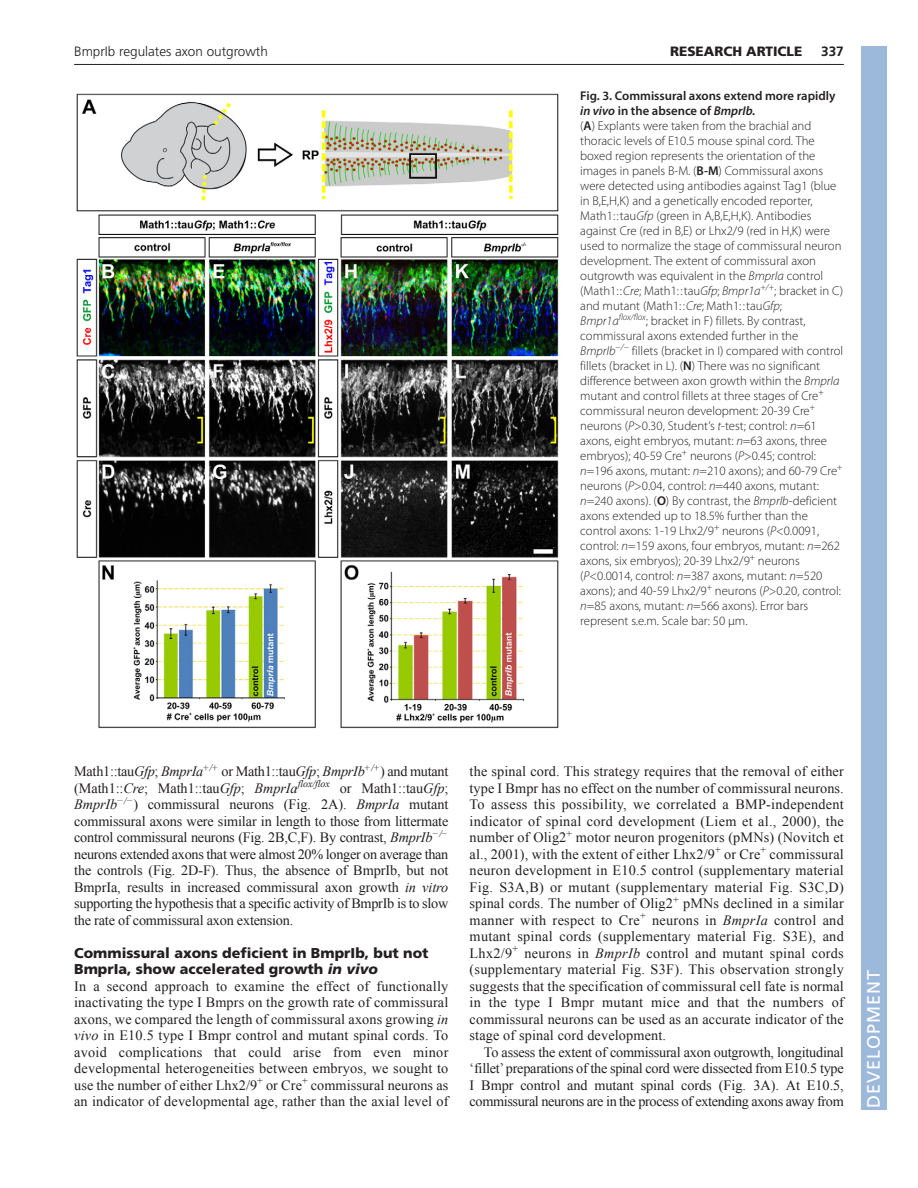
<style>
.page{position:relative;width:918px;height:1188px;background:#fff}
.page>*{position:absolute;margin:0;border:0;box-sizing:border-box;transform-origin:0 0}
.t1{font:18px "Frutiger LT Std";letter-spacing:.055em;color:#fff}
.t2{font:14.25px/16.5px "Times New Roman";letter-spacing:-.005em;color:#231f20;text-align:justify}
.t3{font:900 14.25px/16.5px "Frutiger LT Std";color:#231f20}
.t4{font:300 13.5px "Frutiger";color:#231f20}
.t5{font:900 13.5px "Frutiger LT Std";color:#231f20}
.t6{font:700 13.5px "Frutiger LT Std";color:#231f20}
.t7{font:300 12.75px/15px "Myriad Pro";color:#231f20}
.s1{font-weight:600}
.s2{font-weight:600;font-style:italic}
.s3{font-style:italic}
</style>
<div class="page">
<hr style="left:74px;top:64px;width:770px;height:1px;background:#231f20">
<img style="left:76px;top:93px;width:483px;height:636px">
<div style="left:861px;top:46px;width:25px;height:1064px;background:#9cb9db"></div>
<p class="t4" style="left:74px;top:46px;width:195px">BmprIb regulates axon outgrowth</p>
<p class="t5" style="left:670px;top:46px;width:134px">RESEARCH ARTICLE</p>
<p class="t6" style="left:821px;top:46px;width:24px">337</p>
<p class="t7" style="left:580px;top:89px;width:265px"><span class="s1">Fig. 3. Commissural axons extend more rapidly </span><span class="s2">in vivo</span> <span class="s1">in the absence of</span> <span class="s2">BmprIb.<br></span>(<span class="s1">A</span>) Explants were taken from the brachial and thoracic levels of E10.5 mouse spinal cord. The boxed region represents the orientation of the images in panels B-M. (<span class="s1">B-M</span>) Commissural axons were detected using antibodies against Tag1 (blue in B,E,H,K) and a genetically encoded reporter, Math1::tau<span class="s3">Gfp</span> (green in A,B,E,H,K). Antibodies against Cre (red in B,E) or Lhx2/9 (red in H,K) were used to normalize the stage of commissural neuron development. The extent of commissural axon outgrowth was equivalent in the <span class="s3">BmprIa</span> control (Math1::<span class="s3">Cre</span>; Math1::tau<span class="s3">Gfp</span>; <span class="s3">Bmpr1a</span><sup>+/+</sup>; bracket in C) and mutant (Math1::<span class="s3">Cre</span>; Math1::tau<span class="s3">Gfp</span>; <span class="s3">Bmpr1a</span><sup>flox/flox</sup>; bracket in F) fillets. By contrast, commissural axons extended further in the <span class="s3">BmprIb</span><sup>−/−</sup> fillets (bracket in I) compared with control fillets (bracket in L). (<span class="s1">N</span>) There was no significant difference between axon growth within the <span class="s3">BmprIa </span>mutant and control fillets at three stages of Cre<sup>+ </sup>commissural neuron development: 20-39 Cre<sup>+ </sup>neurons (<span class="s3">P</span>&gt;0.30, Student’s <span class="s3">t</span>-test; control: <span class="s3">n</span>=61 axons, eight embryos, mutant: <span class="s3">n</span>=63 axons, three embryos); 40-59 Cre<sup>+</sup> neurons (<span class="s3">P</span>&gt;0.45; control: <span class="s3">n</span>=196 axons, mutant: <span class="s3">n</span>=210 axons); and 60-79 Cre<sup>+ </sup>neurons (<span class="s3">P</span>&gt;0.04, control: <span class="s3">n</span>=440 axons, mutant: <span class="s3">n</span>=240 axons). (<span class="s1">O</span>) By contrast, the <span class="s3">BmprIb</span>-deficient axons extended up to 18.5% further than the control axons: 1-19 Lhx2/9<sup>+</sup> neurons (<span class="s3">P</span>&lt;0.0091, control: <span class="s3">n</span>=159 axons, four embryos, mutant: <span class="s3">n</span>=262 axons, six embryos); 20-39 Lhx2/9<sup>+</sup> neurons (<span class="s3">P</span>&lt;0.0014, control: <span class="s3">n</span>=387 axons, mutant: <span class="s3">n</span>=520 axons); and 40-59 Lhx2/9<sup>+</sup> neurons (<span class="s3">P</span>&gt;0.20, control: <span class="s3">n</span>=85 axons, mutant: <span class="s3">n</span>=566 axons). Error bars represent s.e.m. Scale bar: 50 μm.</p>
<p class="t2" style="left:74px;top:763px;width:376px">Math1::tau<span class="s3">Gfp</span>; <span class="s3">BmprIa</span><sup>+/+</sup> or Math1::tau<span class="s3">Gfp</span>; <span class="s3">BmprIb</span><sup>+/+</sup>) and mutant (Math1::<span class="s3">Cre</span>; Math1::tau<span class="s3">Gfp</span>; <span class="s3">BmprIa</span><sup>flox/flox</sup> or Math1::tau<span class="s3">Gfp</span>; <span class="s3">BmprIb</span><sup>−/−</sup>) commissural neurons (Fig. 2A). <span class="s3">BmprIa</span> mutant commissural axons were similar in length to those from littermate control commissural neurons (Fig. 2B,C,F). By contrast, <span class="s3">BmprIb</span><sup>−/− </sup>neurons extended axons that were almost 20% longer on average than the controls (Fig. 2D-F). Thus, the absence of BmprIb, but not BmprIa, results in increased commissural axon growth <span class="s3">in vitro </span>supporting the hypothesis that a specific activity of BmprIb is to slow the rate of commissural axon extension.</p>
<p class="t3" style="left:74px;top:946px;width:356px">Commissural axons deficient in BmprIb, but not<br>BmprIa, show accelerated growth <span class="s3">in vivo</span></p>
<p class="t2" style="left:74px;top:978px;width:376px">In a second approach to examine the effect of functionally inactivating the type I Bmprs on the growth rate of commissural axons, we compared the length of commissural axons growing <span class="s3">in vivo</span> in E10.5 type I Bmpr control and mutant spinal cords. To avoid complications that could arise from even minor developmental heterogeneities between embryos, we sought to use the number of either Lhx2/9<sup>+</sup> or Cre<sup>+</sup> commissural neurons as an indicator of developmental age, rather than the axial level of</p>
<p class="t2" style="left:470px;top:763px;width:376px">the spinal cord. This strategy requires that the removal of either type I Bmpr has no effect on the number of commissural neurons.<br>To assess this possibility, we correlated a BMP-independent indicator of spinal cord development (Liem et al., 2000), the number of Olig2<sup>+</sup> motor neuron progenitors (pMNs) (Novitch et al., 2001), with the extent of either Lhx2/9<sup>+</sup> or Cre<sup>+</sup> commissural neuron development in E10.5 control (supplementary material Fig. S3A,B) or mutant (supplementary material Fig. S3C,D) spinal cords. The number of Olig2<sup>+</sup> pMNs declined in a similar manner with respect to Cre<sup>+</sup> neurons in <span class="s3">BmprIa</span> control and mutant spinal cords (supplementary material Fig. S3E), and Lhx2/9<sup>+</sup> neurons in <span class="s3">BmprIb</span> control and mutant spinal cords (supplementary material Fig. S3F). This observation strongly suggests that the specification of commissural cell fate is normal in the type I Bmpr mutant mice and that the numbers of commissural neurons can be used as an accurate indicator of the stage of spinal cord development.</p>
<p class="t2" style="left:470px;top:1044px;width:376px;text-indent:14px">To assess the extent of commissural axon outgrowth, longitudinal ‘fillet’ preparations of the spinal cord were dissected from E10.5 type I Bmpr control and mutant spinal cords (Fig. 3A). At E10.5, commissural neurons are in the process of extending axons away from</p>
<p class="t1" style="left:863px;top:1108px;width:140px;rotate:-90deg">DEVELOPMENT</p>
</div>
